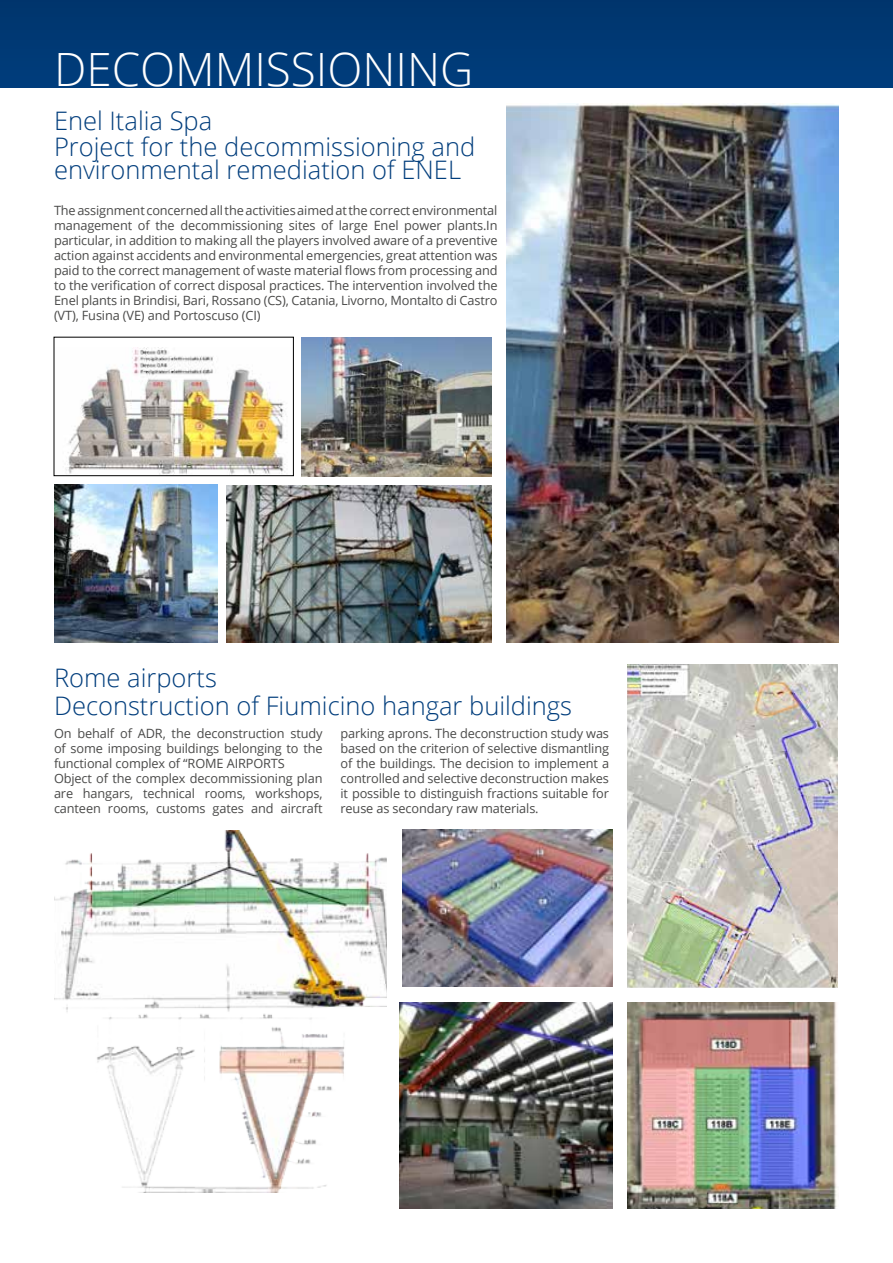
<style>
.page{position:relative;width:893px;height:1263px;background:#fff}
.page>*{position:absolute;margin:0;border:0;box-sizing:border-box;transform-origin:0 0}
.t1{font:300 45.9px "Open Sans";color:#fff}
.t2{font:300 25.5px/26.5px "Open Sans";color:#003d7c}
.t3{font:12.75px/15px "Open Sans";letter-spacing:-.01em;color:#4a4a49;text-align:justify}
</style>
<div class="page">
<div style="left:0;top:0;width:893px;height:87px;background:#003974"></div>
<img style="left:54px;top:830px;width:332px;height:363px">
<img style="left:506px;top:104px;width:333px;height:539px">
<img style="left:226px;top:485px;width:266px;height:158px">
<img style="left:301px;top:337px;width:191px;height:139px">
<img style="left:54px;top:485px;width:164px;height:158px">
<img style="left:65px;top:348px;width:221px;height:126px">
<div style="left:54px;top:337px;width:240px;height:139px;border:1px solid #000"></div>
<img style="left:402px;top:829px;width:210px;height:158px">
<img style="left:627px;top:1002px;width:210px;height:207px">
<img style="left:627px;top:664px;width:211px;height:324px">
<img style="left:400px;top:1002px;width:212px;height:207px">
<h1 class="t1" style="left:54px;top:38px;width:421px">DECOMMISSIONING</h1>
<h2 class="t2" style="left:54px;top:106px;width:423px">Enel Italia Spa<br>Project for the decommissioning and</h2>
<h2 class="t2" style="left:54px;top:155px;width:409px">environmental remediation of ENEL</h2>
<p class="t3" style="left:54px;top:203px;width:445px">The assignment concerned all the activities aimed at the correct environmental management of the decommissioning sites of large Enel power plants.In particular, in addition to making all the players involved aware of a preventive action against accidents and environmental emergencies, great attention was paid to the correct management of waste material flows from processing and to the verification of correct disposal practices. The intervention involved the Enel plants in Brindisi, Bari, Rossano (CS), Catania, Livorno, Montalto di Castro (VT), Fusina (VE) and Portoscuso (CI)</p>
<h2 class="t2" style="left:54px;top:663px;width:520px;line-height:28px">Rome airports<br>Deconstruction of Fiumicino hangar buildings</h2>
<p class="t3" style="left:54px;top:725px;width:270px;text-align:left">On behalf of ADR, the deconstruction study of some imposing buildings belonging to the functional complex of “ROME AIRPORTS Object of the complex decommissioning plan are hangars, technical rooms, workshops, canteen rooms, customs gates and aircraft</p>
<p class="t3" style="left:341px;top:725px;width:270px">parking aprons. The deconstruction study was based on the criterion of selective dismantling of the buildings. The decision to implement a controlled and selective deconstruction makes it possible to distinguish fractions suitable for reuse as secondary raw materials.</p>
</div>
